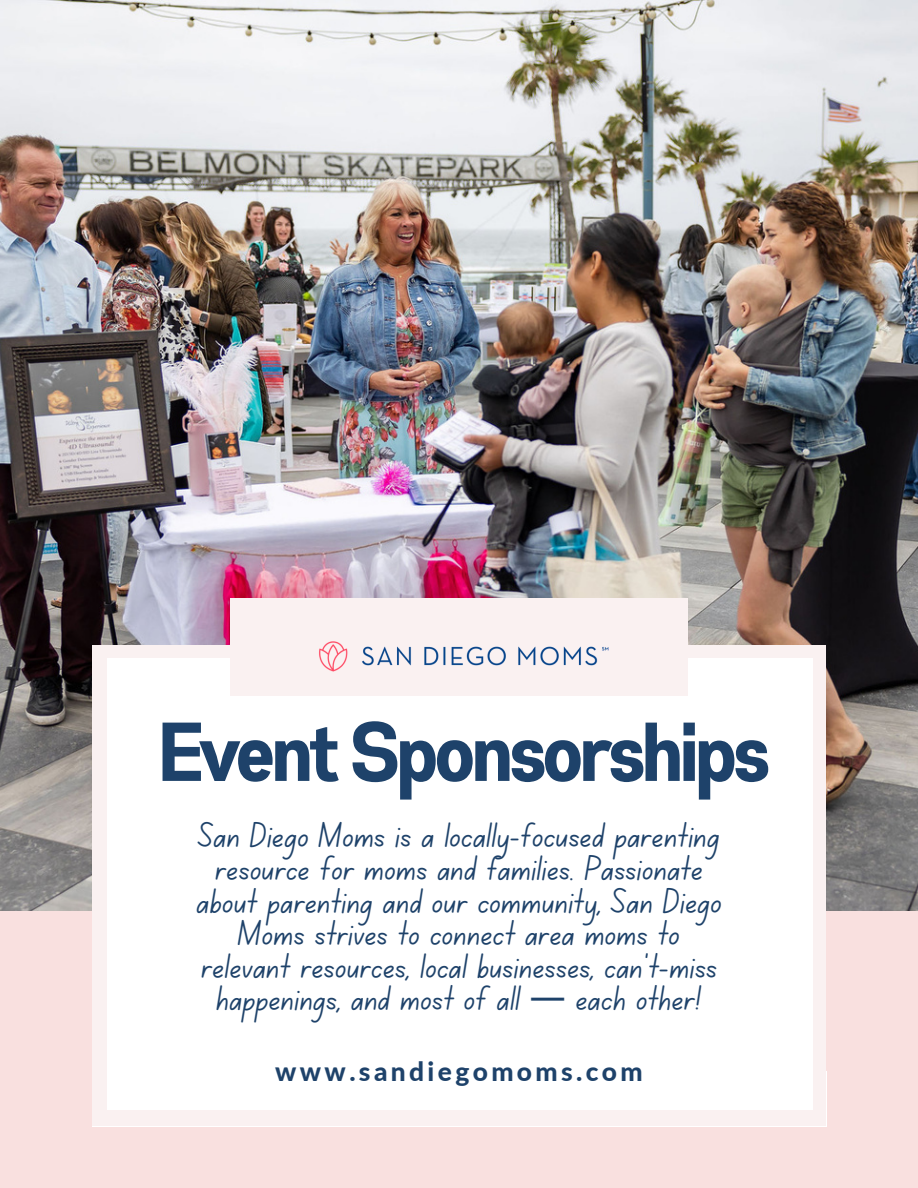
<style>
.page{position:relative;width:918px;height:1188px;background:#f9e0df}
.page>*{position:absolute;margin:0;border:0;box-sizing:border-box;transform-origin:0 0}
.t1{font:700 83.25px "Gabriel Sans Cond";letter-spacing:-.04em;color:#1e426a}
.t2{font:35.85px/32.7px "Canva School Font";color:#1e426a;text-align:center}
.t3{font:800 26.4px "Lato";letter-spacing:.13em;color:#1e426a}
.s1{font-family:"Noto Sans Gurmukhi"}
</style>
<div class="page">
<img style="left:0;top:0;width:918px;height:910px">
<div style="left:92px;top:646px;width:733px;height:480px;background:#faf1f1"></div>
<div style="left:107px;top:658px;width:706px;height:451px;background:#fff"></div>
<div style="left:231px;top:598px;width:456px;height:97px;background:#faf1f1"></div>
<img style="left:305px;top:641px;width:308px;height:55px">
<p class="t1" style="left:161px;top:715px;width:613px">Event Sponsorships</p>
<h2 class="t2" style="left:196px;top:824px;width:527px">San Diego Moms is a locally-focused parenting resource for moms and families. Passionate about parenting and our community, San Diego Moms strives to connect area moms to relevant resources, local businesses, can’t-miss happenings, and most of all <span class="s1">—</span> each other!</h2>
<p class="t3" style="left:275px;top:1055px;width:369px">www.sandiegomoms.com</p>
</div>
